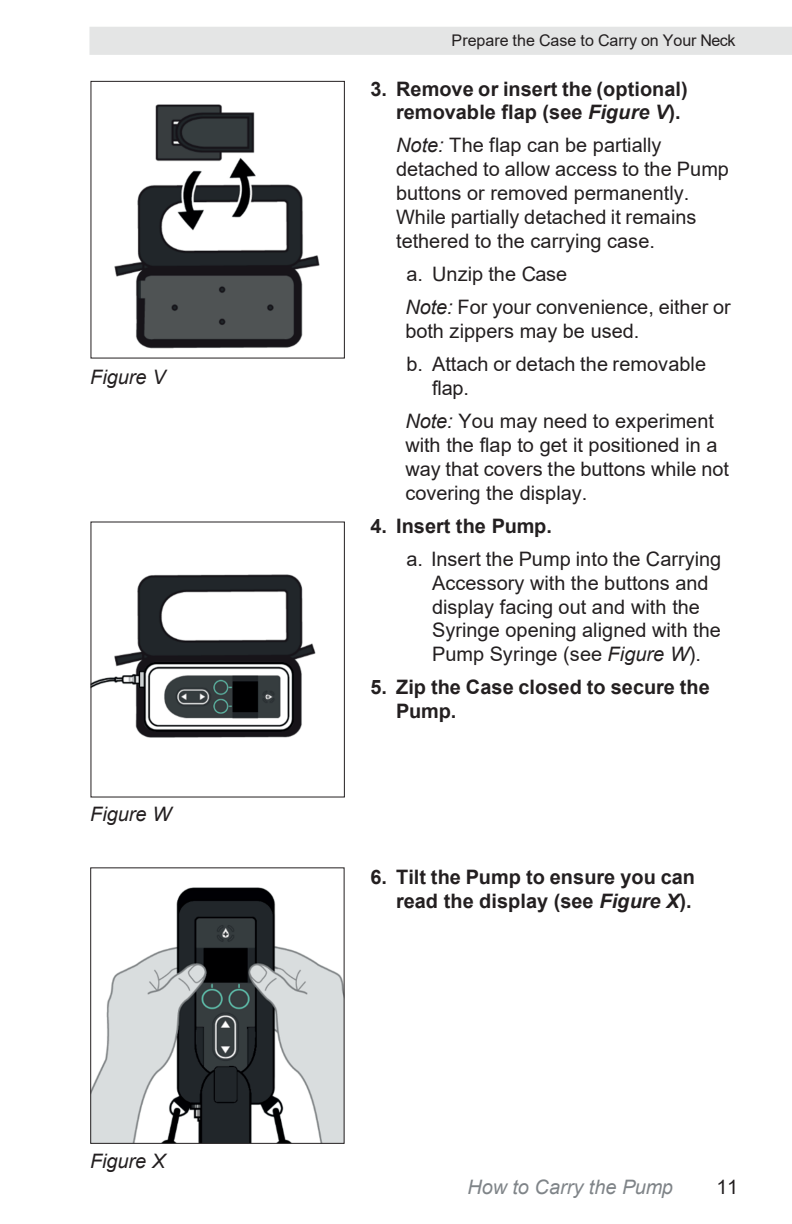
<style>
.page{position:relative;width:792px;height:1224px;background:#fff}
.page>*{position:absolute;margin:0;border:0;box-sizing:border-box;transform-origin:0 0}
.t1{font:20px/23.8px "Arial";color:#231f20}
.t2{font:700 20px/23.8px "Arial";color:#231f20}
.t3{font:italic 20px "Arial";color:#231f20}
.t4{font:italic 20px "Arial";color:#7f8488}
.t5{font:16px "Arial";letter-spacing:-.005em;color:#231f20}
.s1{font-style:italic}
</style>
<div class="page">
<img style="left:114px;top:105px;width:206px;height:244px">
<div style="left:90px;top:81px;width:255px;height:278px;border:1px solid #231f20"></div>
<img style="left:92px;top:574px;width:224px;height:164px">
<img style="left:92px;top:888px;width:251px;height:254px">
<div style="left:90px;top:867px;width:255px;height:277px;border:1px solid #231f20"></div>
<p class="t3" style="left:90px;top:364px;width:77px">Figure V</p>
<p class="t3" style="left:90px;top:801px;width:82px">Figure W</p>
<p class="t3" style="left:90px;top:1148px;width:77px">Figure X</p>
<p class="t5" style="left:452px;top:29px;width:285px">Prepare the Case to Carry on Your Neck</p>
<p class="t2" style="left:396px;top:77px;width:293px;text-indent:-26px">3. Remove or insert the (optional) removable flap (see <span class="s1">Figure V</span>).</p>
<p class="t1" style="left:396px;top:133px;width:334px"><span class="s1">Note:</span> The flap can be partially detached to allow access to the Pump buttons or removed permanently.<br>While partially detached it remains tethered to the carrying case.</p>
<p class="t1" style="left:405px;top:257px;width:327px;line-height:33.2px">a. Unzip the Case<br><span class="s1">Note:</span> For your convenience, either or</p>
<p class="t1" style="left:405px;top:314px;width:302px;line-height:33.2px">both zippers may be used.<br>b. Attach or detach the removable</p>
<p class="t1" style="left:405px;top:371px;width:310px;line-height:32.8px;text-indent:27px">flap.<br><span class="s1">Note:</span> You may need to experiment</p>
<p class="t1" style="left:405px;top:433px;width:325px">with the flap to get it positioned in a way that covers the buttons while not covering the display.</p>
<p class="t2" style="left:371px;top:514px;width:183px">4. Insert the Pump.</p>
<p class="t1" style="left:432px;top:547px;width:291px;text-indent:-26px">a. Insert the Pump into the Carrying<br>Accessory with the buttons and display facing out and with the<br>Syringe opening aligned with the<br>Pump Syringe (see <span class="s1">Figure W</span>).</p>
<p class="t2" style="left:396px;top:676px;width:315px;text-indent:-26px">5. Zip the Case closed to secure the<br>Pump.</p>
<p class="t2" style="left:371px;top:865px;width:326px;text-align:right">6. Tilt the Pump to ensure you can read the display (see <span class="s1">Figure X</span>).</p>
<p class="t4" style="left:468px;top:1174px;width:207px">How to Carry the Pump</p>
<p class="t1" style="left:717px;top:1174px;width:23px">11</p>
</div>
